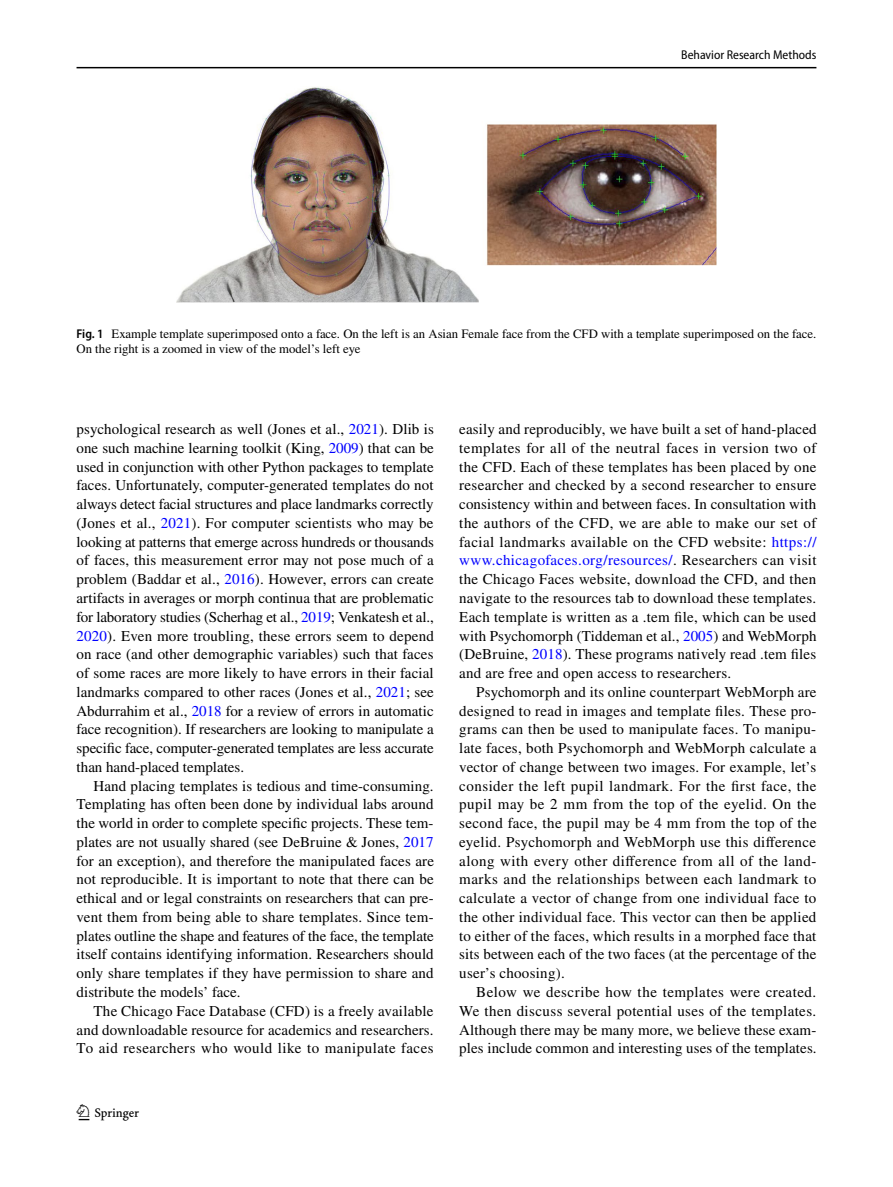
<style>
.page{position:relative;width:893px;height:1187px;background:#fff}
.page>*{position:absolute;margin:0;border:0;box-sizing:border-box;transform-origin:0 0}
.t1{font:22.5px "Springnew Regular 2";color:#000}
.t2{font:15px/18.8px "STIX";letter-spacing:.01em;color:#000;text-align:justify}
.t3{font:12.75px/15px "STIX";color:#000}
.t4{font:semi-condensed 12.75px "Myriad Pro";color:#000}
.s1{font-family:"Myriad Pro";font-weight:600;font-stretch:semi-condensed}
.s2{color:#00f}
</style>
<div class="page">
<hr style="left:77px;top:67px;width:739px;height:1px;background:#000">
<img style="left:176px;top:87px;width:540px;height:216px">
<p class="t4" style="left:681px;top:48px;width:137px">Behavior Research Methods</p>
<p class="t3" style="left:77px;top:327px;width:741px"><span class="s1">Fig. 1</span> Example template superimposed onto a face. On the left is an Asian Female face from the CFD with a template superimposed on the face.<br>On the right is a zoomed in view of the model’s left eye</p>
<p class="t2" style="left:77px;top:420px;width:359px">psychological research as well (Jones et al., <span class="s2">2021</span>). Dlib is one such machine learning toolkit (King, <span class="s2">2009</span>) that can be used in conjunction with other Python packages to template faces. Unfortunately, computer-generated templates do not always detect facial structures and place landmarks correctly (Jones et al., <span class="s2">2021</span>). For computer scientists who may be looking at patterns that emerge across hundreds or thousands of faces, this measurement error may not pose much of a problem (Baddar et al., <span class="s2">2016</span>). However, errors can create artifacts in averages or morph continua that are problematic for laboratory studies (Scherhag et al., <span class="s2">2019</span>; Venkatesh et al., <span class="s2">2020</span>). Even more troubling, these errors seem to depend on race (and other demographic variables) such that faces of some races are more likely to have errors in their facial landmarks compared to other races (Jones et al., <span class="s2">2021</span>; see Abdurrahim et al., <span class="s2">2018</span> for a review of errors in automatic face recognition). If researchers are looking to manipulate a specific face, computer-generated templates are less accurate than hand-placed templates.</p>
<p class="t2" style="left:77px;top:777px;width:359px;text-indent:17px">Hand placing templates is tedious and time-consuming.<br>Templating has often been done by individual labs around the world in order to complete specific projects. These tem&shy;plates are not usually shared (see DeBruine &amp; Jones, <span class="s2">2017 </span>for an exception), and therefore the manipulated faces are not reproducible. It is important to note that there can be ethical and or legal constraints on researchers that can pre&shy;vent them from being able to share templates. Since tem&shy;plates outline the shape and features of the face, the template itself contains identifying information. Researchers should only share templates if they have permission to share and distribute the models’ face.</p>
<p class="t2" style="left:77px;top:1002px;width:359px;text-indent:17px">The Chicago Face Database (CFD) is a freely available and downloadable resource for academics and researchers.<br>To aid researchers who would like to manipulate faces</p>
<h1 class="t1" style="left:79px;top:1104px;width:62px">1 3</h1>
<p class="t2" style="left:459px;top:420px;width:359px">easily and reproducibly, we have built a set of hand-placed templates for all of the neutral faces in version two of the CFD. Each of these templates has been placed by one researcher and checked by a second researcher to ensure consistency within and between faces. In consultation with the authors of the CFD, we are able to make our set of facial landmarks available on the CFD website: <span class="s2">https:// www.chicagofaces.org/resources/</span>. Researchers can visit the Chicago Faces website, download the CFD, and then navigate to the resources tab to download these templates.<br>Each template is written as a .tem file, which can be used with Psychomorph (Tiddeman et al., <span class="s2">2005</span>) and WebMorph (DeBruine, <span class="s2">2018</span>). These programs natively read .tem files and are free and open access to researchers.</p>
<p class="t2" style="left:459px;top:683px;width:359px;text-indent:17px">Psychomorph and its online counterpart WebMorph are designed to read in images and template files. These pro&shy;grams can then be used to manipulate faces. To manipu&shy;late faces, both Psychomorph and WebMorph calculate a vector of change between two images. For example, let’s consider the left pupil landmark. For the first face, the pupil may be 2 mm from the top of the eyelid. On the second face, the pupil may be 4 mm from the top of the eyelid. Psychomorph and WebMorph use this difference along with every other difference from all of the land&shy;marks and the relationships between each landmark to calculate a vector of change from one individual face to the other individual face. This vector can then be applied to either of the faces, which results in a morphed face that sits between each of the two faces (at the percentage of the user’s choosing).</p>
<p class="t2" style="left:459px;top:983px;width:359px;text-indent:17px">Below we describe how the templates were created.<br>We then discuss several potential uses of the templates.<br>Although there may be many more, we believe these exam&shy;ples include common and interesting uses of the templates.</p>
</div>
